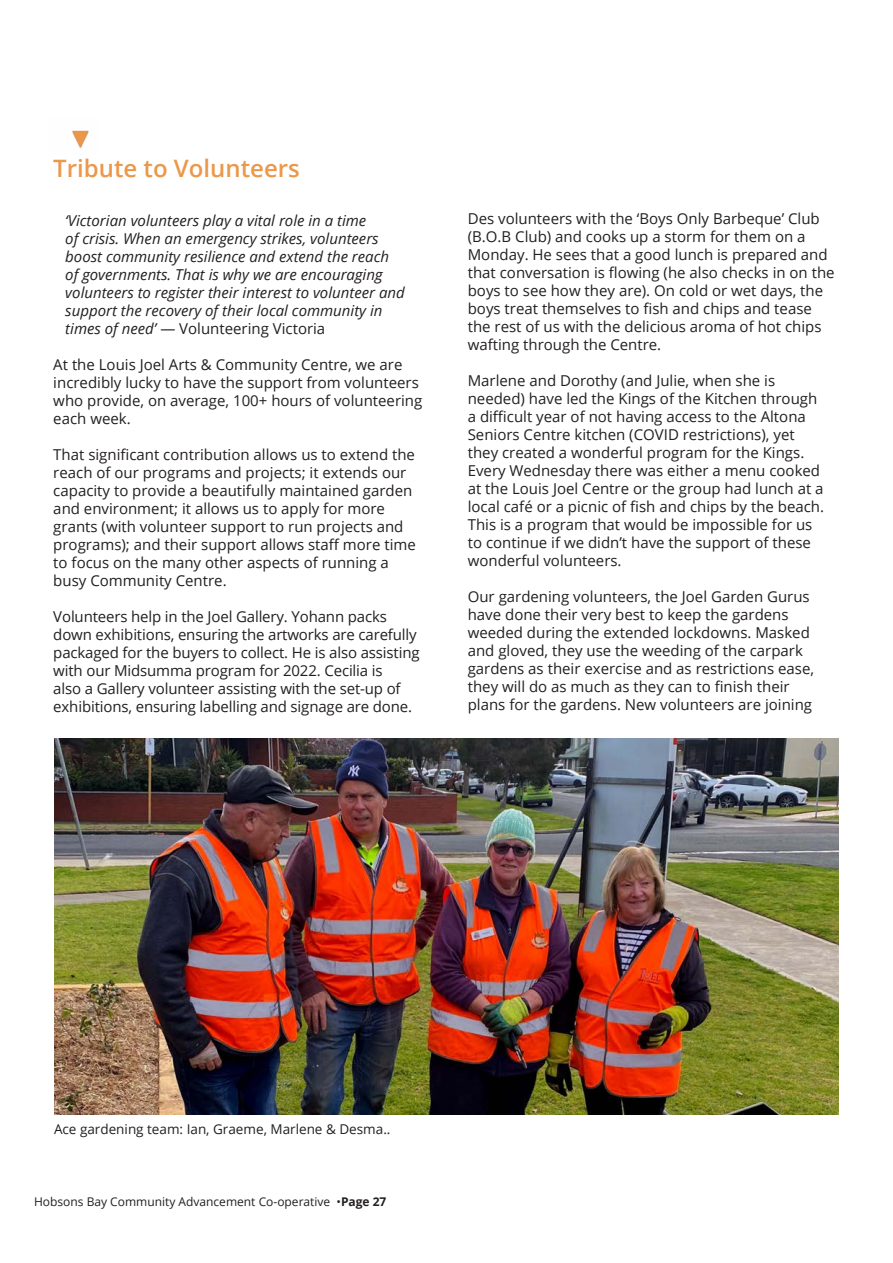
<style>
.page{position:relative;width:893px;height:1263px;background:#fff}
.page>*{position:absolute;margin:0;border:0;box-sizing:border-box;transform-origin:0 0}
.Heading{font:600 24px "Open Sans";color:#eb984a}
.t1{font:15px/18px "Open Sans";color:#231f20}
.t2{font:italic 15px/18px "Open Sans";color:#231f20}
.t3{font:13.5px "Open Sans";color:#231f20}
.t4{font:12px "Open Sans";color:#231f20}
.s1{font-style:normal}
.s2{font-weight:700}
</style>
<div class="page">
<img style="left:72px;top:130px;width:17px;height:18px">
<img style="left:54px;top:738px;width:785px;height:376px">
<p class="Heading" style="left:53px;top:152px;width:248px">Tribute to Volunteers</p>
<p class="t2" style="left:65px;top:211px;width:341px">‘Victorian volunteers play a vital role in a time<br>of crisis. When an emergency strikes, volunteers boost community resilience and extend the reach of governments. That is why we are encouraging volunteers to register their interest to volunteer and support the recovery of their local community in times of need’ <span class="s1">— Volunteering Victoria</span></p>
<p class="t1" style="left:53px;top:355px;width:371px">At the Louis Joel Arts &amp; Community Centre, we are incredibly lucky to have the support from volunteers who provide, on average, 100+ hours of volunteering each week.</p>
<p class="t1" style="left:53px;top:445px;width:364px">That significant contribution allows us to extend the reach of our programs and projects; it extends our capacity to provide a beautifully maintained garden and environment; it allows us to apply for more grants (with volunteer support to run projects and programs); and their support allows staff more time to focus on the many other aspects of running a busy Community Centre.</p>
<p class="t1" style="left:53px;top:607px;width:368px">Volunteers help in the Joel Gallery. Yohann packs down exhibitions, ensuring the artworks are carefully packaged for the buyers to collect. He is also assisting with our Midsumma program for 2022. Cecilia is<br>also a Gallery volunteer assisting with the set-up of exhibitions, ensuring labelling and signage are done.</p>
<p class="t1" style="left:468px;top:209px;width:368px">Des volunteers with the ‘Boys Only Barbeque’ Club (B.O.B Club) and cooks up a storm for them on a Monday. He sees that a good lunch is prepared and that conversation is flowing (he also checks in on the boys to see how they are). On cold or wet days, the boys treat themselves to fish and chips and tease the rest of us with the delicious aroma of hot chips wafting through the Centre.</p>
<p class="t1" style="left:468px;top:371px;width:358px">Marlene and Dorothy (and Julie, when she is needed) have led the Kings of the Kitchen through a difficult year of not having access to the Altona Seniors Centre kitchen (COVID restrictions), yet they created a wonderful program for the Kings.<br>Every Wednesday there was either a menu cooked at the Louis Joel Centre or the group had lunch at a local café or a picnic of fish and chips by the beach.<br>This is a program that would be impossible for us to continue if we didn’t have the support of these wonderful volunteers.</p>
<p class="t1" style="left:468px;top:587px;width:348px">Our gardening volunteers, the Joel Garden Gurus have done their very best to keep the gardens weeded during the extended lockdowns. Masked and gloved, they use the weeding of the carpark gardens as their exercise and as restrictions ease, they will do as much as they can to finish their plans for the gardens. New volunteers are joining</p>
<p class="t3" style="left:54px;top:1119px;width:338px">Ace gardening team: Ian, Graeme, Marlene &amp; Desma..</p>
<p class="t4" style="left:34px;top:1194px;width:354px">Hobsons Bay Community Advancement Co-operative •<span class="s2">Page 27</span></p>
</div>
